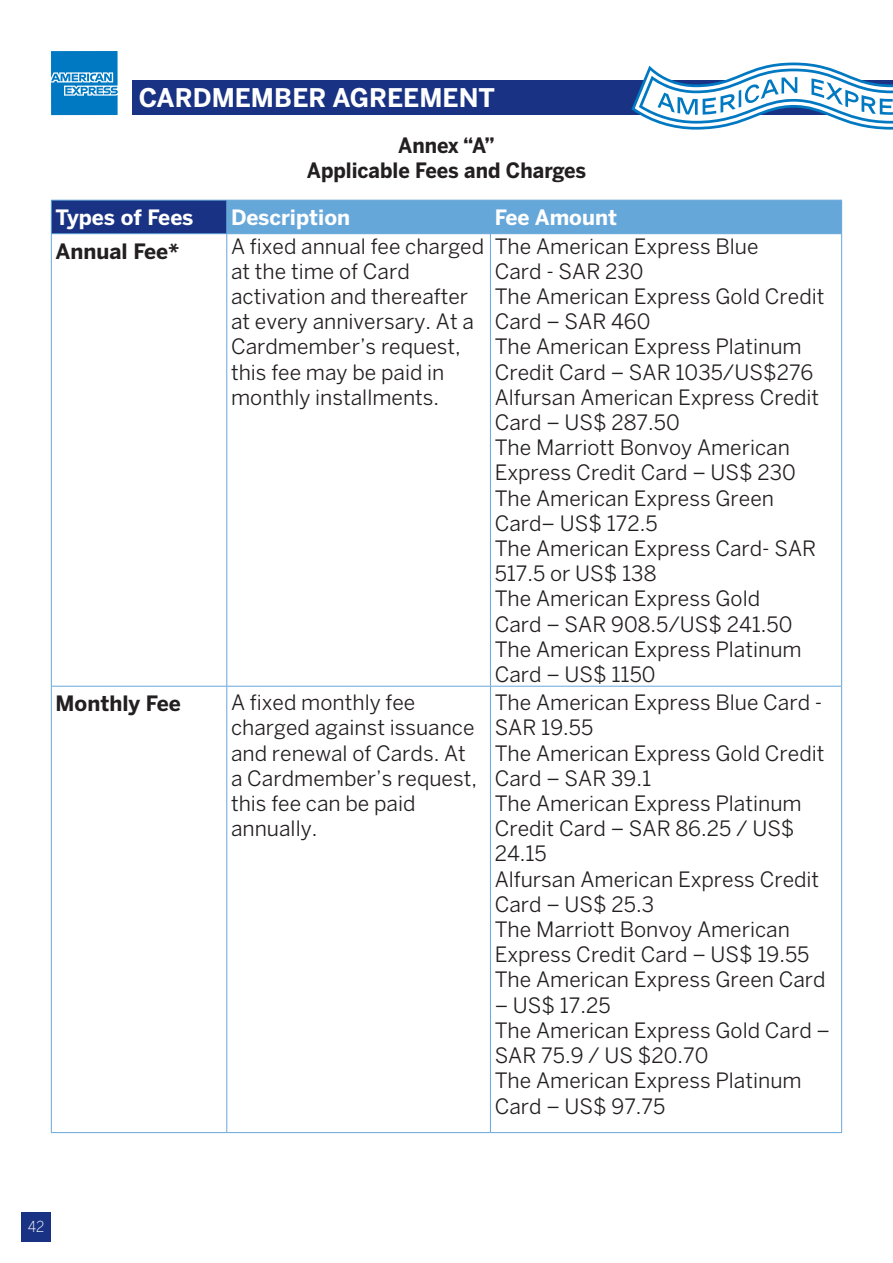
<style>
.page{position:relative;width:893px;height:1263px;background:#fff}
.page>*{position:absolute;margin:0;border:0;box-sizing:border-box;transform-origin:0 0}
.t1{font:700 25.5px "Benton Sans";color:#fff}
.t2{font:21px/25.2px "Benton Sans";color:#231f20}
.t3{font:700 21px/25.2px "Benton Sans";color:#231f20;text-align:center;scale:.95 1}
.t4{font:700 21px "Benton Sans";color:#fff}
.t5{font:700 21px "Benton Sans";color:#231f20}
.t6{font:300 15px "Benton Sans";color:#fff;scale:.95 1}
</style>
<div class="page">
<div style="left:21px;top:1212px;width:30px;height:30px;background:#193283"></div>
<svg style="left:51px;top:51px;width:67px;height:64px;background:#258cca"></svg>
<div style="left:132px;top:80px;width:761px;height:35px;background:#193283"></div>
<svg style="left:631px;top:63px;width:262px;height:67px"></svg>
<div style="left:51px;top:200px;width:176px;height:34px;background:#193283"></div>
<div style="left:227px;top:201px;width:614px;height:32px;background:#66a7da"></div>
<hr style="left:51px;top:200px;width:176px;height:1px;background:#66a7da">
<hr style="left:51px;top:200px;width:1px;height:33px;background:#66a7da">
<hr style="left:227px;top:200px;width:263px;height:1px;background:#66a7da">
<hr style="left:226px;top:200px;width:1px;height:33px;background:#66a7da">
<hr style="left:490px;top:200px;width:352px;height:1px;background:#66a7da">
<hr style="left:490px;top:200px;width:1px;height:33px;background:#66a7da">
<hr style="left:841px;top:200px;width:1px;height:33px;background:#66a7da">
<hr style="left:51px;top:233px;width:176px;height:1px;background:#66a7da">
<hr style="left:51px;top:234px;width:1px;height:452px;background:#66a7da">
<hr style="left:227px;top:233px;width:263px;height:1px;background:#66a7da">
<hr style="left:226px;top:234px;width:1px;height:452px;background:#66a7da">
<hr style="left:490px;top:233px;width:352px;height:1px;background:#66a7da">
<hr style="left:490px;top:234px;width:1px;height:452px;background:#66a7da">
<hr style="left:841px;top:234px;width:1px;height:452px;background:#66a7da">
<hr style="left:51px;top:686px;width:176px;height:1px;background:#66a7da">
<hr style="left:51px;top:686px;width:1px;height:446px;background:#66a7da">
<hr style="left:227px;top:686px;width:263px;height:1px;background:#66a7da">
<hr style="left:226px;top:686px;width:1px;height:446px;background:#66a7da">
<hr style="left:490px;top:686px;width:352px;height:1px;background:#66a7da">
<hr style="left:490px;top:686px;width:1px;height:446px;background:#66a7da">
<hr style="left:841px;top:686px;width:1px;height:446px;background:#66a7da">
<hr style="left:51px;top:1132px;width:176px;height:1px;background:#66a7da">
<hr style="left:227px;top:1132px;width:263px;height:1px;background:#66a7da">
<hr style="left:490px;top:1132px;width:352px;height:1px;background:#66a7da">
<p class="t1" style="left:139px;top:83px;width:358px">CARDMEMBER AGREEMENT</p>
<p class="t3" style="left:307px;top:132px;width:296px">Annex “ “A<br>Applicable Fees and Charges</p>
<p class="t4" style="left:495px;top:205px;width:124px">Fee Amount</p>
<p class="t4" style="left:56px;top:205px;width:139px">Types of Fees</p>
<p class="t4" style="left:231px;top:205px;width:121px">Description</p>
<p class="t5" style="left:56px;top:239px;width:125px">Annual Fee*</p>
<p class="t5" style="left:56px;top:691px;width:127px">Monthly Fee</p>
<p class="t2" style="left:231px;top:233px;width:255px">A fixed annual fee charged</p>
<p class="t2" style="left:231px;top:258px;width:244px">at the time of Card activation and thereafter at every anniversary. At a<br>Cardmember s’ request, this fee may be paid in monthly installments.</p>
<p class="t2" style="left:231px;top:690px;width:186px">A fixed monthly fee</p>
<p class="t2" style="left:231px;top:715px;width:247px">charged against issuance and renewal of Cards. At a Cardmember s’ request, this fee can be paid annually.</p>
<p class="t2" style="left:495px;top:233px;width:331px">The American Express Blue<br>Card - SAR 230<br>The American Express Gold Credit<br>Card – SAR 460<br>The American Express Platinum<br>Credit Card – SAR 1035/US$276<br>Alfursan American Express Credit<br>Card – US$ 287.50<br>The Marriott Bonvoy American<br>Express Credit Card – US$ 230<br>The American Express Green<br>Card– US$ 172.5<br>The American Express Card- SAR<br>517.5 or US$ 138<br>The American Express Gold<br>Card – SAR 908.5/US$ 241.50<br>The American Express Platinum<br>Card – US$ 1150</p>
<p class="t2" style="left:495px;top:690px;width:332px">The American Express Blue Card -<br>SAR 19.55<br>The American Express Gold Credit<br>Card – SAR 39.1<br>The American Express Platinum<br>Credit Card – SAR 86.25 / US$<br>24.15<br>Alfursan American Express Credit<br>Card – US$ 25.3<br>The Marriott Bonvoy American<br>Express Credit Card – US$ 19.55<br>The American Express Green Card</p>
<p class="t2" style="left:495px;top:992px;width:337px">– US$ 17.25<br>The American Express Gold Card –<br>SAR 75.9 / US $20.70<br>The American Express Platinum<br>Card – US$ 97.75</p>
<p class="t6" style="left:28px;top:1218px;width:19px">42</p>
</div>
